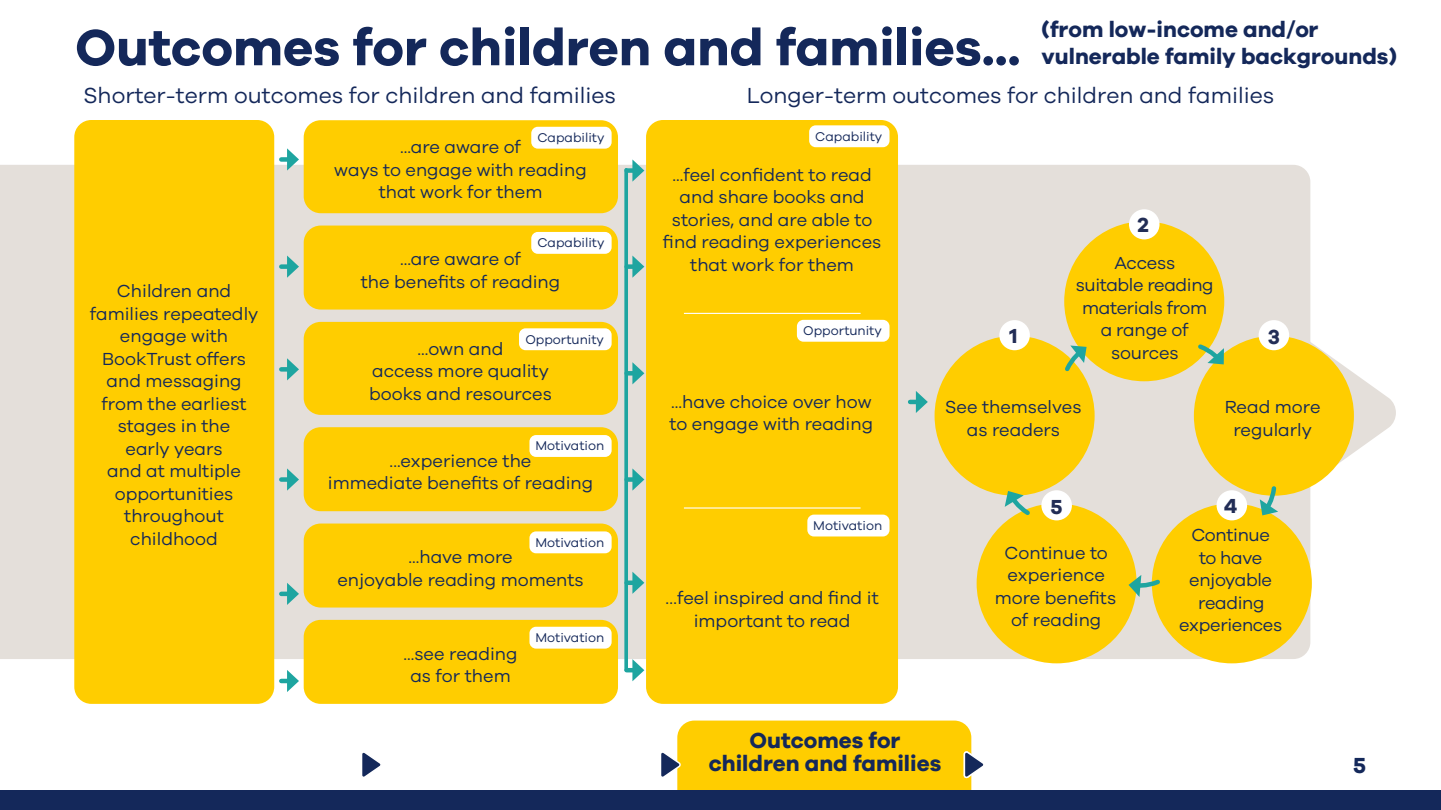
<style>
.page{position:relative;width:1441px;height:810px;background:#fff}
.page>*{position:absolute;margin:0;border:0;box-sizing:border-box;transform-origin:0 0}
.Content_Title{font:700 52.5px "Galano Grotesque";color:#14285a}
.Subtitle{font:22.5px "Galano Grotesque";color:#14285a}
.Subtitle-2{font:700 22.5px/22.5px "Galano Grotesque";color:#14285a;text-align:center}
.Content_Title-2{font:700 21px "Galano Grotesque";color:#222d56}
.Body_Copy{font:18px/22.5px "Galano Grotesque";color:#14285a;text-align:center}
.Body_Copy-2{font:18px/22.5px "Galano Grotesque";letter-spacing:-.02em;color:#14285a;text-align:center}
.Body_Copy-3{font:13.05px "Galano Grotesque";color:#14285a}
</style>
<div class="page">
<div style="left:0;top:165px;width:1310px;height:494px;background:#e4dfda"></div>
<div style="left:646px;top:120px;width:251px;height:584px;background:#ffcd00;border-radius:17px"></div>
<div style="left:304px;top:120px;width:314px;height:93px;background:#ffcd00;border-radius:17px"></div>
<div style="left:304px;top:427px;width:314px;height:84px;background:#ffcd00;border-radius:17px"></div>
<div style="left:304px;top:226px;width:314px;height:84px;background:#ffcd00;border-radius:17px"></div>
<div style="left:304px;top:524px;width:314px;height:84px;background:#ffcd00;border-radius:17px"></div>
<div style="left:304px;top:322px;width:314px;height:93px;background:#ffcd00;border-radius:17px"></div>
<div style="left:304px;top:620px;width:314px;height:84px;background:#ffcd00;border-radius:17px"></div>
<div style="left:74px;top:120px;width:200px;height:584px;background:#ffcd00;border-radius:17px"></div>
<div style="left:519px;top:328px;width:92px;height:22px;background:#fff;border-radius:7px"></div>
<div style="left:796px;top:320px;width:93px;height:22px;background:#fff;border-radius:7px"></div>
<div style="left:529px;top:531px;width:82px;height:22px;background:#fff;border-radius:7px"></div>
<div style="left:529px;top:435px;width:82px;height:22px;background:#fff;border-radius:7px"></div>
<div style="left:529px;top:627px;width:82px;height:22px;background:#fff;border-radius:7px"></div>
<div style="left:807px;top:515px;width:82px;height:21px;background:#fff;border-radius:7px"></div>
<div style="left:281px;top:157px;width:10px;height:5px;background:#1ea5a0"></div>
<svg style="left:287px;top:148px;width:12px;height:23px"></svg>
<div style="left:281px;top:264px;width:10px;height:5px;background:#1ea5a0"></div>
<svg style="left:287px;top:256px;width:12px;height:22px"></svg>
<svg style="left:910px;top:391px;width:17px;height:22px"></svg>
<div style="left:281px;top:367px;width:10px;height:5px;background:#1ea5a0"></div>
<svg style="left:287px;top:358px;width:12px;height:22px"></svg>
<div style="left:626px;top:371px;width:10px;height:5px;background:#1ea5a0"></div>
<svg style="left:632px;top:362px;width:12px;height:22px"></svg>
<div style="left:626px;top:264px;width:10px;height:5px;background:#1ea5a0"></div>
<svg style="left:632px;top:256px;width:12px;height:22px"></svg>
<div style="left:626px;top:168px;width:10px;height:5px;background:#1ea5a0"></div>
<svg style="left:632px;top:159px;width:12px;height:23px"></svg>
<div style="left:626px;top:477px;width:10px;height:5px;background:#1ea5a0"></div>
<svg style="left:632px;top:468px;width:12px;height:23px"></svg>
<hr style="left:626px;top:581px;width:10px;height:4px;background:#1ea5a0">
<svg style="left:632px;top:572px;width:12px;height:22px"></svg>
<hr style="left:626px;top:668px;width:10px;height:4px;background:#1ea5a0">
<svg style="left:632px;top:659px;width:12px;height:22px"></svg>
<div style="left:281px;top:477px;width:10px;height:5px;background:#1ea5a0"></div>
<svg style="left:287px;top:468px;width:12px;height:23px"></svg>
<hr style="left:281px;top:592px;width:10px;height:4px;background:#1ea5a0">
<svg style="left:287px;top:583px;width:12px;height:22px"></svg>
<hr style="left:281px;top:679px;width:10px;height:4px;background:#1ea5a0">
<svg style="left:287px;top:670px;width:12px;height:22px"></svg>
<div style="left:531px;top:127px;width:80px;height:22px;background:#fff;border-radius:7px"></div>
<div style="left:809px;top:125px;width:80px;height:22px;background:#fff;border-radius:7px"></div>
<div style="left:531px;top:232px;width:80px;height:22px;background:#fff;border-radius:7px"></div>
<hr style="left:684px;top:507px;width:176px;height:2px;background:#fff">
<hr style="left:684px;top:313px;width:176px;height:1px;background:#fff">
<svg style="left:624px;top:168px;width:4px;height:504px;background:#30aaa5"></svg>
<div style="left:1064px;top:221px;width:160px;height:160px;background:#ffcd00;border-radius:50%"></div>
<div style="left:976px;top:503px;width:160px;height:160px;background:#ffcd00;border-radius:50%"></div>
<div style="left:1151px;top:503px;width:160px;height:160px;background:#ffcd00;border-radius:50%"></div>
<div style="left:934px;top:336px;width:160px;height:160px;background:#ffcd00;border-radius:50%"></div>
<div style="left:1193px;top:336px;width:160px;height:160px;background:#ffcd00;border-radius:50%"></div>
<div style="left:999px;top:320px;width:30px;height:30px;background:#fff;border-radius:50%"></div>
<div style="left:1128px;top:209px;width:31px;height:30px;background:#fff;border-radius:50%"></div>
<div style="left:1216px;top:490px;width:30px;height:30px;background:#fff;border-radius:50%"></div>
<div style="left:1041px;top:490px;width:30px;height:30px;background:#fff;border-radius:50%"></div>
<svg style="left:1061px;top:346px;width:25px;height:29px"></svg>
<svg style="left:1194px;top:341px;width:29px;height:23px"></svg>
<svg style="left:1230px;top:300px;width:165px;height:225px"></svg>
<svg style="left:1128px;top:575px;width:32px;height:22px"></svg>
<svg style="left:1004px;top:491px;width:29px;height:28px"></svg>
<div style="left:0;top:791px;width:1440px;height:19px;background:#14285a"></div>
<svg style="left:362px;top:752px;width:19px;height:25px"></svg>
<svg style="left:659px;top:721px;width:326px;height:70px;background:#f6cb1a"></svg>
<p class="Content_Title" style="left:75px;top:15px;width:946px">Outcomes for children and families...</p>
<p class="Subtitle-2" style="left:1041px;top:18px;width:278px">(from low-income and/or</p>
<p class="Subtitle-2" style="left:1041px;top:45px;width:357px">vulnerable family backgrounds)</p>
<p class="Subtitle" style="left:83px;top:82px;width:534px">Shorter-term outcomes for children and families</p>
<p class="Subtitle" style="left:746px;top:82px;width:529px">Longer-term outcomes for children and families</p>
<p class="Body_Copy" style="left:90px;top:279px;width:170px">Children and families repeatedly engage with<br>BookTrust offers and messaging from the earliest stages in the<br>early years<br>and at multiple opportunities throughout childhood</p>
<p class="Body_Copy-3" style="left:537px;top:130px;width:69px">Capability</p>
<p class="Body_Copy-3" style="left:815px;top:128px;width:69px">Capability</p>
<p class="Body_Copy" style="left:334px;top:135px;width:254px">...are aware of<br>ways to engage with reading that work for them</p>
<p class="Body_Copy" style="left:663px;top:163px;width:220px">...feeI confident to read and share books and stories, and are able to find reading experiences that work for them</p>
<p class="Body_Copy-3" style="left:537px;top:235px;width:69px">Capability</p>
<p class="Body_Copy" style="left:361px;top:247px;width:201px">...are aware of<br>the benefits of reading</p>
<p class="Body_Copy-3" style="left:525px;top:331px;width:80px">Opportunity</p>
<p class="Body_Copy" style="left:369px;top:337px;width:184px">...own and<br>access more quality books and resources</p>
<p class="Body_Copy-3" style="left:535px;top:438px;width:70px">Motivation</p>
<p class="Body_Copy" style="left:328px;top:449px;width:267px">...experience the<br>immediate benefits of reading</p>
<p class="Body_Copy-3" style="left:535px;top:535px;width:70px">Motivation</p>
<p class="Body_Copy" style="left:337px;top:545px;width:248px">...have more<br>enjoyable reading moments</p>
<p class="Body_Copy" style="left:403px;top:642px;width:116px">...see reading as for them</p>
<p class="Body_Copy-3" style="left:535px;top:630px;width:70px">Motivation</p>
<p class="Body_Copy-3" style="left:803px;top:323px;width:80px">Opportunity</p>
<p class="Body_Copy" style="left:669px;top:390px;width:205px;text-align:left">...have choice over how to engage with reading</p>
<p class="Body_Copy-3" style="left:813px;top:518px;width:70px">Motivation</p>
<p class="Body_Copy" style="left:665px;top:586px;width:215px">…feel inspired and find it important to read</p>
<p class="Content_Title-2" style="left:1009px;top:323px;width:10px">1</p>
<p class="Content_Title-2" style="left:1137px;top:212px;width:13px">2</p>
<p class="Body_Copy-2" style="left:1075px;top:251px;width:139px">Access<br>suitable reading materials from a range of sources</p>
<p class="Content_Title-2" style="left:1267px;top:323px;width:14px">3</p>
<p class="Body_Copy" style="left:945px;top:396px;width:138px">See themselves as readers</p>
<p class="Body_Copy" style="left:1224px;top:396px;width:97px">Read more regularly</p>
<p class="Content_Title-2" style="left:1050px;top:493px;width:14px">5</p>
<p class="Body_Copy" style="left:994px;top:541px;width:123px">Continue to experience more benefits of reading</p>
<p class="Content_Title-2" style="left:1224px;top:493px;width:15px">4</p>
<p class="Body_Copy-2" style="left:1178px;top:524px;width:105px">Continue<br>to have enjoyable reading experiences</p>
<p class="Subtitle-2" style="left:708px;top:729px;width:234px">Outcomes for children and families</p>
<p class="Subtitle-2" style="left:1352px;top:753px;width:14px">5</p>
</div>
